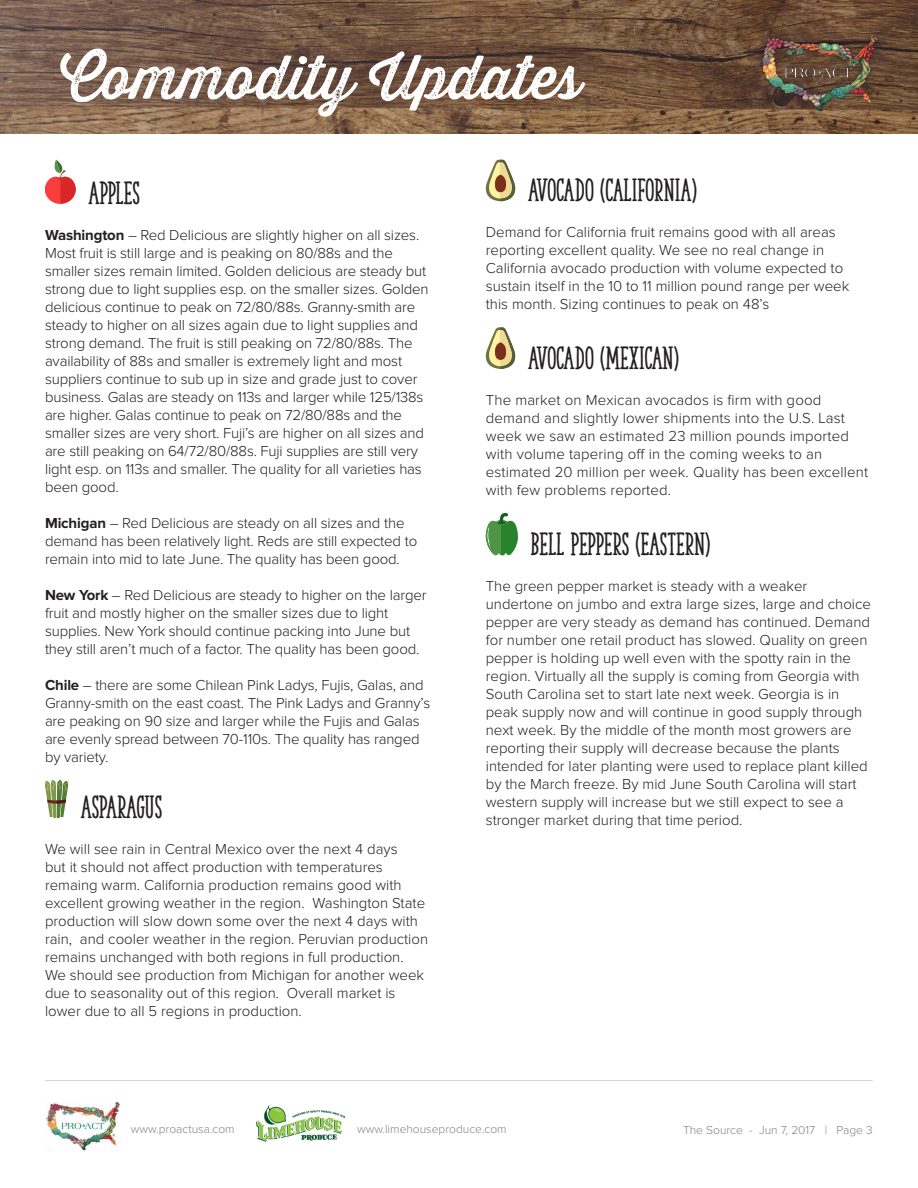
<style>
.page{position:relative;width:918px;height:1188px;background:#fff}
.page>*{position:absolute;margin:0;border:0;box-sizing:border-box;transform-origin:0 0}
.t1{font:60px "Thirsty Rough Reg One";color:#fff}
.t2{font:30px "The Serif Hand Extrablack";color:#231f20}
.t3{font:700 27px "Proxima Nova";color:#fff}
.t4{font:300 15px/18px "Proxima Nova";color:#231f20}
.t5{font:300 12px "Proxima Nova";color:#808285}
.s1{font-weight:700}
</style>
<div class="page">
<hr style="left:45px;top:1080px;width:828px;height:1px;background:#d1d2d4">
<img style="left:0;top:0;width:918px;height:134px">
<div style="left:752px;top:25px;width:133px;height:94px;background:#231f20;opacity:.6"></div>
<img style="left:761px;top:36px;width:115px;height:76px">
<img style="left:46px;top:1102px;width:74px;height:49px">
<img style="left:256px;top:1105px;width:90px;height:37px">
<svg style="left:45px;top:160px;width:31px;height:44px"></svg>
<svg style="left:45px;top:780px;width:23px;height:38px"></svg>
<svg style="left:485px;top:159px;width:31px;height:42px"></svg>
<svg style="left:485px;top:327px;width:31px;height:42px"></svg>
<svg style="left:486px;top:513px;width:32px;height:43px"></svg>
<h1 class="t1" style="left:60px;top:33px;width:523px">Commodity Updates</h1>
<h3 class="t3" style="left:227px;top:80px;width:138px">Jun 7, 2017</h3>
<h2 class="t2" style="left:89px;top:175px;width:53px">APPLES</h2>
<p class="t4" style="left:45px;top:226px;width:385px"><span class="s1">Washington</span> – Red Delicious are slightly higher on all sizes.<br>Most fruit is still large and is peaking on 80/88s and the smaller sizes remain limited. Golden delicious are steady but strong due to light supplies esp. on the smaller sizes. Golden delicious continue to peak on 72/80/88s. Granny-smith are steady to higher on all sizes again due to light supplies and strong demand. The fruit is still peaking on 72/80/88s. The availability of 88s and smaller is extremely light and most suppliers continue to sub up in size and grade just to cover business. Galas are steady on 113s and larger while 125/138s are higher. Galas continue to peak on 72/80/88s and the smaller sizes are very short. Fuji’s are higher on all sizes and are still peaking on 64/72/80/88s. Fuji supplies are still very light esp. on 113s and smaller. The quality for all varieties has been good.</p>
<p class="t4" style="left:45px;top:514px;width:374px"><span class="s1">Michigan</span> – Red Delicious are steady on all sizes and the demand has been relatively light. Reds are still expected to remain into mid to late June. The quality has been good.</p>
<p class="t4" style="left:45px;top:586px;width:383px"><span class="s1">New York</span> – Red Delicious are steady to higher on the larger fruit and mostly higher on the smaller sizes due to light supplies. New York should continue packing into June but they still aren’t much of a factor. The quality has been good.</p>
<p class="t4" style="left:45px;top:676px;width:387px"><span class="s1">Chile</span> – there are some Chilean Pink Ladys, Fujis, Galas, and Granny-smith on the east coast. The Pink Ladys and Granny’s are peaking on 90 size and larger while the Fujis and Galas are evenly spread between 70-110s. The quality has ranged by variety.</p>
<h2 class="t2" style="left:81px;top:789px;width:83px">ASPARAGUS</h2>
<p class="t4" style="left:45px;top:841px;width:385px">We will see rain in Central Mexico over the next 4 days<br>but it should not affect production with temperatures remaing warm. California production remains good with excellent growing weather in the region. Washington State production will slow down some over the next 4 days with rain, and cooler weather in the region. Peruvian production remains unchanged with both regions in full production.<br>We should see production from Michigan for another week due to seasonality out of this region. Overall market is lower due to all 5 regions in production.</p>
<h2 class="t2" style="left:528px;top:172px;width:170px">AVOCADO (CALIFORNIA)</h2>
<p class="t4" style="left:486px;top:224px;width:365px">Demand for California fruit remains good with all areas reporting excellent quality. We see no real change in California avocado production with volume expected to sustain itself in the 10 to 11 million pound range per week this month. Sizing continues to peak on 48’s</p>
<h2 class="t2" style="left:528px;top:340px;width:152px">AVOCADO (MEXICAN)</h2>
<p class="t4" style="left:486px;top:392px;width:384px">The market on Mexican avocados is firm with good demand and slightly lower shipments into the U.S. Last week we saw an estimated 23 million pounds imported with volume tapering off in the coming weeks to an estimated 20 million per week. Quality has been excellent with few problems reported.</p>
<h2 class="t2" style="left:531px;top:526px;width:181px">BELL PEPPERS (EASTERN)</h2>
<p class="t4" style="left:486px;top:578px;width:387px">The green pepper market is steady with a weaker undertone on jumbo and extra large sizes, large and choice pepper are very steady as demand has continued. Demand for number one retail product has slowed. Quality on green pepper is holding up well even with the spotty rain in the region. Virtually all the supply is coming from Georgia with South Carolina set to start late next week. Georgia is in peak supply now and will continue in good supply through next week. By the middle of the month most growers are reporting their supply will decrease because the plants intended for later planting were used to replace plant killed by the March freeze. By mid June South Carolina will start western supply will increase but we still expect to see a stronger market during that time period.</p>
<p class="t5" style="left:131px;top:1124px;width:105px">www.proactusa.com</p>
<p class="t5" style="left:357px;top:1123px;width:151px">www.limehouseproduce.com</p>
<p class="t5" style="left:683px;top:1124px;width:191px">The Source - Jun 7, 2017 | Page 3</p>
</div>
